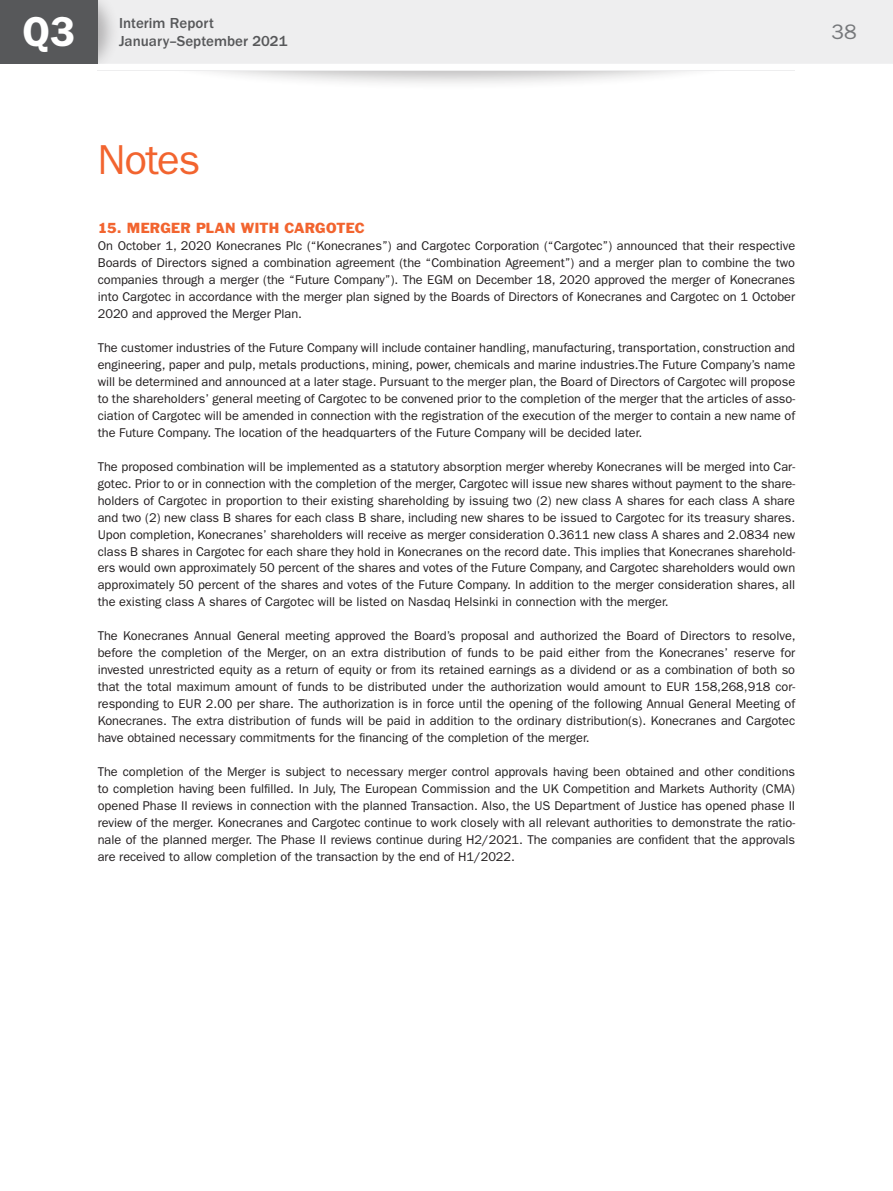
<style>
.page{position:relative;width:893px;height:1191px;background:#fff}
.page>*{position:absolute;margin:0;border:0;box-sizing:border-box;transform-origin:0 0}
.t1{font:42px "ITC Franklin Gothic Std";letter-spacing:-.035em;color:#f2642f}
.t2{font:600 42px "ITC Franklin Gothic Std";color:#fff}
.t3{font:21px "ITC Franklin Gothic Std";color:#76787b}
.t4{font:500 15px/18px "ITC Franklin Gothic Std";color:#57585a}
.t5{font:13.5px "Franklin Gothic Std";letter-spacing:.01em;color:#f2642f}
.P_1_base{font:12.75px/17px "ITC Franklin Gothic Std";letter-spacing:-.005em;color:#231f20;text-align:justify}
</style>
<div class="page">
<div style="left:138px;top:2px;width:623px;height:89px;background:#231f20;opacity:.3"></div>
<div style="left:0;top:53px;width:893px;height:17px;background:#fff"></div>
<div style="left:120px;top:0;width:773px;height:64px;background:#eeeeef"></div>
<div style="left:98px;top:0;width:22px;height:64px;background:#231f20;opacity:.3"></div>
<div style="left:0;top:0;width:98px;height:64px;background:#57585a"></div>
<h1 class="t2" style="left:22px;top:7px;width:54px">Q3</h1>
<p class="t4" style="left:119px;top:14px;width:170px">Interim Report<br>January–September 2021</p>
<h2 class="t3" style="left:831px;top:20px;width:27px">38</h2>
<p class="t1" style="left:98px;top:136px;width:104px">Notes</p>
<p class="t5" style="left:98px;top:220px;width:268px">15. MERGER PLAN WITH CARGOTEC</p>
<p class="P_1_base" style="left:98px;top:238px;width:699px">On October 1, 2020 Konecranes Plc (“Konecranes”) and Cargotec Corporation (“Cargotec”) announced that their respective Boards of Directors signed a combination agreement (the “Combination Agreement”) and a merger plan to combine the two companies through a merger (the “Future Company”). The EGM on December 18, 2020 approved the merger of Konecranes into Cargotec in accordance with the merger plan signed by the Boards of Directors of Konecranes and Cargotec on 1 October 2020 and approved the Merger Plan.</p>
<p class="P_1_base" style="left:98px;top:339px;width:699px">The customer industries of the Future Company will include container handling, manufacturing, transportation, construction and engineering, paper and pulp, metals productions, mining, power, chemicals and marine industries.The Future Company’s name will be determined and announced at a later stage. Pursuant to the merger plan, the Board of Directors of Cargotec will propose to the shareholders’ general meeting of Cargotec to be convened prior to the completion of the merger that the articles of asso&shy;ciation of Cargotec will be amended in connection with the registration of the execution of the merger to contain a new name of the Future Company. The location of the headquarters of the Future Company will be decided later.</p>
<p class="P_1_base" style="left:98px;top:458px;width:699px">The proposed combination will be implemented as a statutory absorption merger whereby Konecranes will be merged into Car&shy;gotec. Prior to or in connection with the completion of the merger, Cargotec will issue new shares without payment to the share&shy;holders of Cargotec in proportion to their existing shareholding by issuing two (2) new class A shares for each class A share and two (2) new class B shares for each class B share, including new shares to be issued to Cargotec for its treasury shares.<br>Upon completion, Konecranes’ shareholders will receive as merger consideration 0.3611 new class A shares and 2.0834 new class B shares in Cargotec for each share they hold in Konecranes on the record date. This implies that Konecranes sharehold&shy;ers would own approximately 50 percent of the shares and votes of the Future Company, and Cargotec shareholders would own approximately 50 percent of the shares and votes of the Future Company. In addition to the merger consideration shares, all the existing class A shares of Cargotec will be listed on Nasdaq Helsinki in connection with the merger.</p>
<p class="P_1_base" style="left:98px;top:627px;width:699px">The Konecranes Annual General meeting approved the Board’s proposal and authorized the Board of Directors to resolve, before the completion of the Merger, on an extra distribution of funds to be paid either from the Konecranes’ reserve for invested unrestricted equity as a return of equity or from its retained earnings as a dividend or as a combination of both so that the total maximum amount of funds to be distributed under the authorization would amount to EUR 158,268,918 cor&shy;responding to EUR 2.00 per share. The authorization is in force until the opening of the following Annual General Meeting of Konecranes. The extra distribution of funds will be paid in addition to the ordinary distribution(s). Konecranes and Cargotec have obtained necessary commitments for the financing of the completion of the merger.</p>
<p class="P_1_base" style="left:98px;top:763px;width:699px">The completion of the Merger is subject to necessary merger control approvals having been obtained and other conditions to completion having been fulfilled. In July, The European Commission and the UK Competition and Markets Authority (CMA) opened Phase II reviews in connection with the planned Transaction. Also, the US Department of Justice has opened phase II review of the merger. Konecranes and Cargotec continue to work closely with all relevant authorities to demonstrate the ratio&shy;nale of the planned merger. The Phase II reviews continue during H2/2021. The companies are confident that the approvals are received to allow completion of the transaction by the end of H1/2022.</p>
</div>
